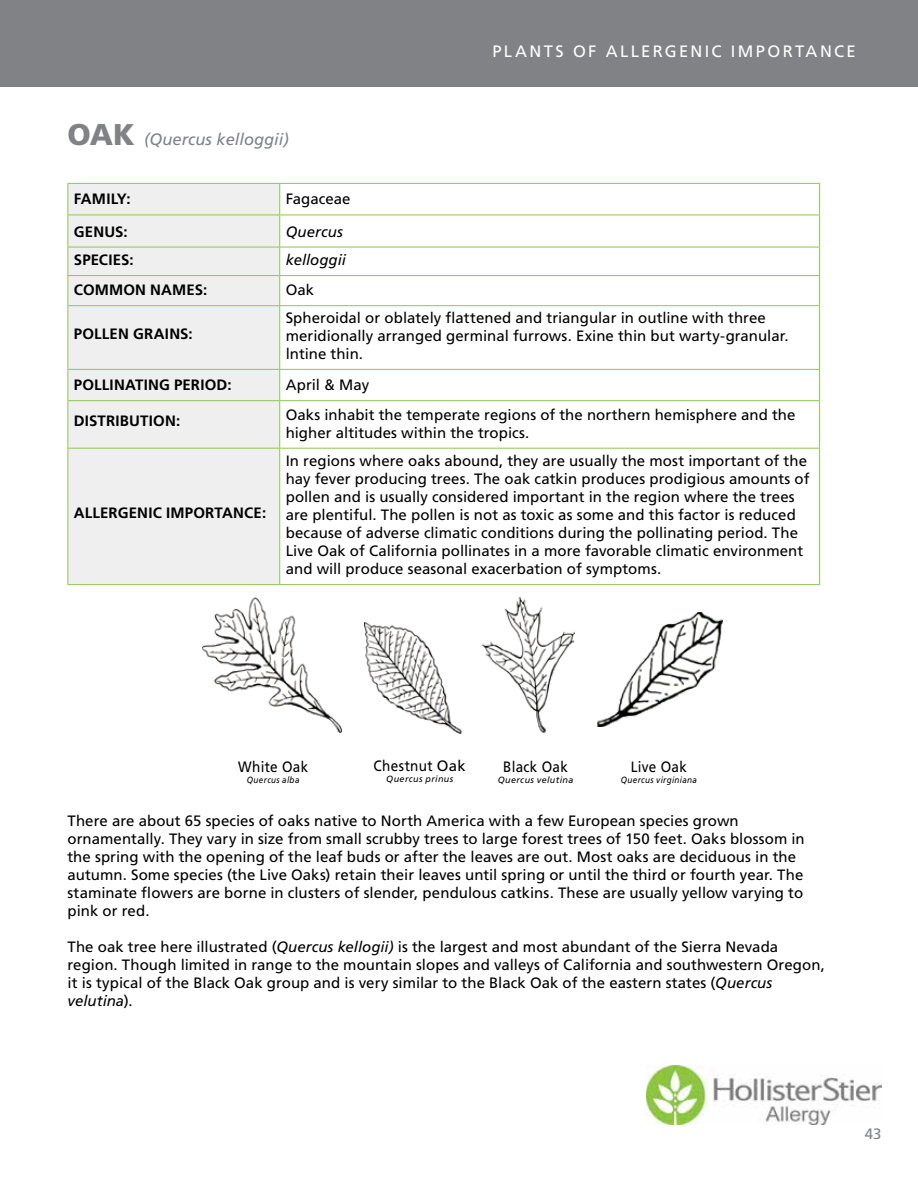
<style>
.page{position:relative;width:918px;height:1188px;background:#fff}
.page>*{position:absolute;margin:0;border:0;box-sizing:border-box;transform-origin:0 0}
.t1{font:16.5px "Frutiger LT Std";letter-spacing:.145em;color:#fff}
.t2{font:italic 16.5px "Frutiger LT Std";color:#808285}
.t3{font:15px/18px "Frutiger LT Std";letter-spacing:.005em;color:#000}
.t4{font:700 15px "Frutiger LT Std";letter-spacing:.01em;color:#000}
.t5{font:15px "Frutiger LT Std";letter-spacing:.005em;color:#000;scale:.9 1}
.t6{font:italic 15px "Frutiger LT Std";color:#000}
.t7{font:15px "Frutiger LT Std";letter-spacing:.025em;color:#000;scale:.9 1}
.t8{font:15px "Frutiger LT Std";color:#808285}
.t9{font:italic 9px "Frutiger LT Std";letter-spacing:.04em;color:#000;scale:.9 1}
.t10{font:italic 9px "Frutiger LT Std";letter-spacing:.04em;color:#000}
.s1{font-weight:900;font-style:normal;font-size:30px}
.s2{font-style:italic}
</style>
<div class="page">
<div style="left:0;top:0;width:918px;height:86px;background:#808285"></div>
<img style="left:646px;top:1066px;width:235px;height:59px">
<div style="left:69px;top:184px;width:210px;height:400px;background:#efeff0"></div>
<hr style="left:68px;top:183px;width:212px;height:1px;background:#8bc751">
<hr style="left:68px;top:184px;width:1px;height:31px;background:#8bc751">
<hr style="left:280px;top:183px;width:540px;height:1px;background:#8bc751">
<hr style="left:279px;top:184px;width:1px;height:31px;background:#8bc751">
<hr style="left:819px;top:184px;width:1px;height:31px;background:#8bc751">
<hr style="left:68px;top:215px;width:212px;height:1px;background:#8bc751">
<hr style="left:68px;top:215px;width:1px;height:32px;background:#8bc751">
<hr style="left:280px;top:215px;width:540px;height:1px;background:#8bc751">
<hr style="left:279px;top:215px;width:1px;height:32px;background:#8bc751">
<hr style="left:819px;top:215px;width:1px;height:32px;background:#8bc751">
<hr style="left:68px;top:247px;width:212px;height:1px;background:#8bc751">
<hr style="left:280px;top:247px;width:540px;height:1px;background:#8bc751">
<hr style="left:68px;top:275px;width:212px;height:1px;background:#8bc751">
<svg style="left:68px;top:247px;width:1px;height:58px"></svg>
<hr style="left:280px;top:275px;width:540px;height:1px;background:#8bc751">
<svg style="left:279px;top:247px;width:1px;height:58px"></svg>
<svg style="left:819px;top:247px;width:1px;height:58px"></svg>
<hr style="left:68px;top:305px;width:212px;height:1px;background:#8bc751">
<hr style="left:68px;top:306px;width:1px;height:63px;background:#8bc751">
<hr style="left:280px;top:305px;width:540px;height:1px;background:#8bc751">
<hr style="left:279px;top:306px;width:1px;height:63px;background:#8bc751">
<hr style="left:819px;top:306px;width:1px;height:63px;background:#8bc751">
<hr style="left:68px;top:369px;width:212px;height:1px;background:#8bc751">
<hr style="left:68px;top:370px;width:1px;height:30px;background:#8bc751">
<hr style="left:280px;top:369px;width:540px;height:1px;background:#8bc751">
<hr style="left:279px;top:370px;width:1px;height:30px;background:#8bc751">
<hr style="left:819px;top:370px;width:1px;height:30px;background:#8bc751">
<hr style="left:68px;top:400px;width:212px;height:1px;background:#8bc751">
<hr style="left:68px;top:401px;width:1px;height:47px;background:#8bc751">
<hr style="left:280px;top:400px;width:540px;height:1px;background:#8bc751">
<hr style="left:279px;top:401px;width:1px;height:47px;background:#8bc751">
<hr style="left:819px;top:401px;width:1px;height:47px;background:#8bc751">
<hr style="left:68px;top:448px;width:212px;height:1px;background:#8bc751">
<hr style="left:68px;top:449px;width:1px;height:135px;background:#8bc751">
<hr style="left:280px;top:448px;width:540px;height:1px;background:#8bc751">
<hr style="left:279px;top:449px;width:1px;height:135px;background:#8bc751">
<hr style="left:819px;top:449px;width:1px;height:135px;background:#8bc751">
<hr style="left:68px;top:584px;width:212px;height:1px;background:#8bc751">
<hr style="left:280px;top:584px;width:540px;height:1px;background:#8bc751">
<img style="left:202px;top:598px;width:140px;height:134px">
<img style="left:597px;top:612px;width:125px;height:114px">
<img style="left:364px;top:598px;width:210px;height:136px">
<p class="t2" style="left:68px;top:130px;width:223px"><span class="s1">OAK</span> (Quercus kelloggii)</p>
<p class="t1" style="left:492px;top:42px;width:365px">PLANTS OF ALLERGENIC IMPORTANCE</p>
<p class="t4" style="left:74px;top:190px;width:58px">FAMILY:</p>
<p class="t3" style="left:286px;top:190px;width:66px">Fagaceae</p>
<p class="t4" style="left:74px;top:222px;width:55px">GENUS:</p>
<p class="t6" style="left:286px;top:223px;width:59px">Quercus</p>
<p class="t4" style="left:74px;top:251px;width:61px">SPECIES:</p>
<p class="t6" style="left:286px;top:251px;width:62px">kelloggii</p>
<p class="t4" style="left:74px;top:281px;width:135px">COMMON NAMES:</p>
<p class="t3" style="left:286px;top:281px;width:30px">Oak</p>
<p class="t4" style="left:74px;top:325px;width:120px">POLLEN GRAINS:</p>
<p class="t3" style="left:286px;top:309px;width:505px">Spheroidal or oblately flattened and triangular in outline with three meridionally arranged germinal furrows. Exine thin but warty-granular. lntine thin.</p>
<p class="t4" style="left:74px;top:376px;width:159px">POLLINATING PERIOD:</p>
<p class="t3" style="left:286px;top:376px;width:85px">April &amp; May</p>
<p class="t4" style="left:74px;top:411px;width:108px">DISTRIBUTION:</p>
<p class="t3" style="left:286px;top:406px;width:511px">Oaks inhabit the temperate regions of the northern hemisphere and the higher altitudes within the tropics.</p>
<p class="t4" style="left:74px;top:503px;width:194px">ALLERGENIC IMPORTANCE:</p>
<p class="t3" style="left:286px;top:452px;width:525px">In regions where oaks abound, they are usually the most important of the hay fever producing trees. The oak catkin produces prodigious amounts of pollen and is usually considered important in the region where the trees are plentiful. The pollen is not as toxic as some and this factor is reduced because of adverse climatic conditions during the pollinating period. The Live Oak of California pollinates in a more favorable climatic environment and will produce seasonal exacerbation of symptoms.</p>
<p class="t5" style="left:238px;top:758px;width:79px">White Oak</p>
<p class="t9" style="left:247px;top:775px;width:60px">Quercus alba</p>
<p class="t7" style="left:374px;top:757px;width:104px">Chestnut Oak</p>
<p class="t10" style="left:386px;top:774px;width:69px">Quercus prinus</p>
<p class="t5" style="left:503px;top:758px;width:73px">Black Oak</p>
<p class="t10" style="left:498px;top:775px;width:77px">Quercus velutina</p>
<p class="t5" style="left:631px;top:758px;width:64px">Live Oak</p>
<p class="t9" style="left:621px;top:775px;width:86px">Quercus virginiana</p>
<p class="t3" style="left:68px;top:812px;width:739px">There are about 65 species of oaks native to North America with a few European species grown ornamentally. They vary in size from small scrubby trees to large forest trees of 150 feet. Oaks blossom in the spring with the opening of the leaf buds or after the leaves are out. Most oaks are deciduous in the autumn. Some species (the Live Oaks) retain their leaves until spring or until the third or fourth year. The staminate flowers are borne in clusters of slender, pendulous catkins. These are usually yellow varying to pink or red.</p>
<p class="t3" style="left:68px;top:938px;width:759px">The oak tree here illustrated (<span class="s2">Quercus kellogii)</span> is the largest and most abundant of the Sierra Nevada region. Though limited in range to the mountain slopes and valleys of California and southwestern Oregon, it is typical of the Black Oak group and is very similar to the Black Oak of the eastern states (<span class="s2">Quercus velutina</span>).</p>
<p class="t8" style="left:865px;top:1125px;width:18px">43</p>
</div>
